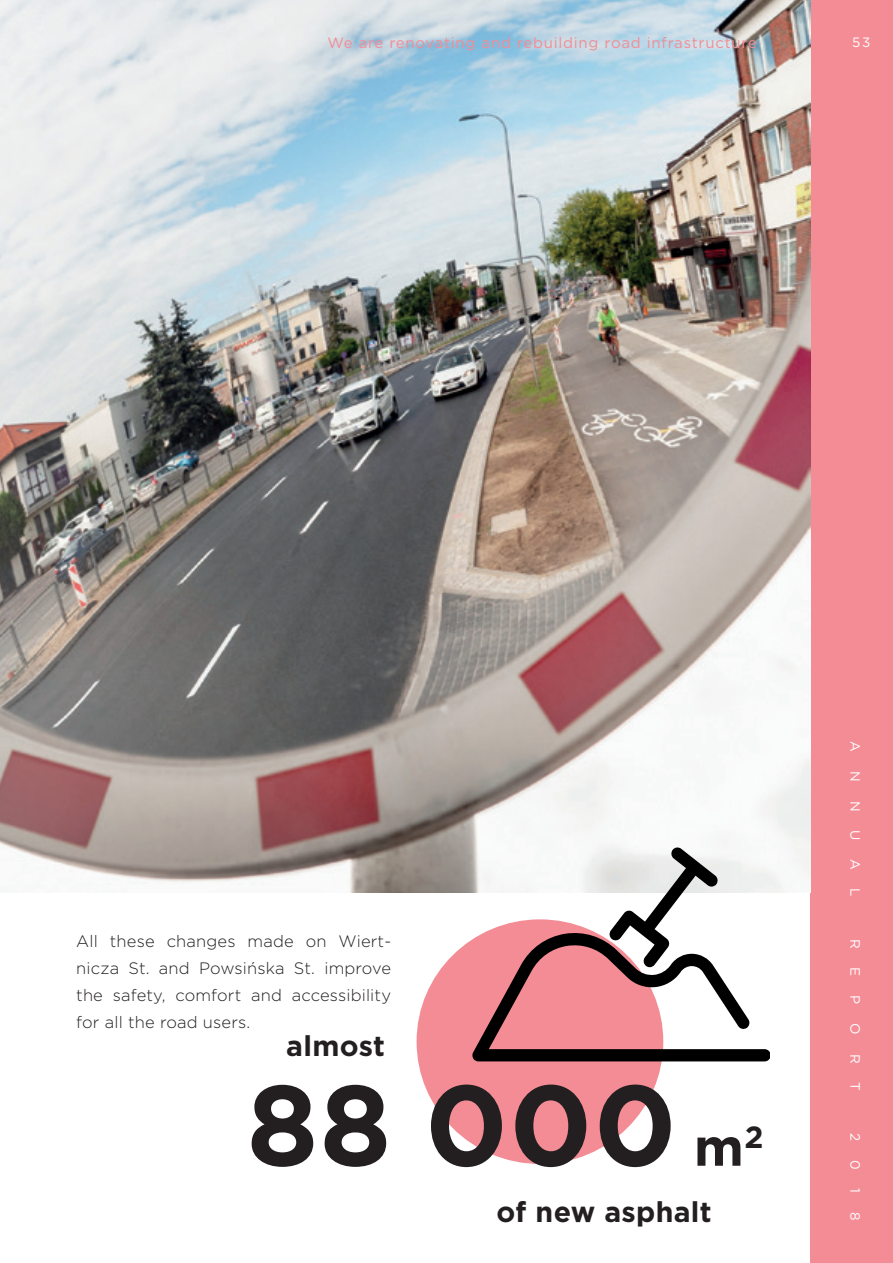
<style>
.page{position:relative;width:893px;height:1263px;background:#fff}
.page>*{position:absolute;margin:0;border:0;box-sizing:border-box;transform-origin:0 0}
.t1{font:700 114px "Gotham";color:#231f20}
.t2{font:700 28.5px "Gotham";letter-spacing:.01em;color:#231f20}
.t3{font:300 16.5px/27px "Gotham";letter-spacing:.01em;color:#231f20;text-align:justify}
.t4{font:15px "Gotham";letter-spacing:.05em;color:#f48c95}
.t5{font:13.5px "Gotham";color:#fff}
.s1{font-size:52.5px}
</style>
<div class="page">
<div style="left:810px;top:0;width:83px;height:1263px;background:#f48c95"></div>
<img style="left:0;top:0;width:810px;height:892px">
<div style="left:417px;top:919px;width:246px;height:245px;background:#f48c95;border-radius:50%"></div>
<svg style="left:472px;top:847px;width:298px;height:214px"></svg>
<p class="t4" style="left:327px;top:33px;width:431px">We are renovating and rebuilding road infrastructure</p>
<p class="t5" style="left:852px;top:34px;width:20px">53</p>
<p class="t3" style="left:76px;top:927px;width:316px">All these changes made on Wiert&shy;nicza St. and Powsińska St. improve the safety, comfort and accessibility for all the road users.</p>
<p class="t2" style="left:286px;top:1027px;width:100px">almost</p>
<p class="t1" style="left:247px;top:1050px;width:518px">88 000 <span class="s1">m</span><sup>2</sup></p>
<p class="t2" style="left:496px;top:1193px;width:217px">of new asphalt</p>
<p class="t5" style="left:864px;top:741px;width:12px;rotate:90deg">A</p>
<p class="t5" style="left:864px;top:771px;width:12px;rotate:90deg">N</p>
<p class="t5" style="left:864px;top:800px;width:12px;rotate:90deg">N</p>
<p class="t5" style="left:864px;top:830px;width:12px;rotate:90deg">U</p>
<p class="t5" style="left:864px;top:859px;width:12px;rotate:90deg">A</p>
<p class="t5" style="left:864px;top:888px;width:10px;rotate:90deg">L</p>
<p class="t5" style="left:864px;top:939px;width:11px;rotate:90deg">R</p>
<p class="t5" style="left:864px;top:967px;width:11px;rotate:90deg">E</p>
<p class="t5" style="left:864px;top:995px;width:11px;rotate:90deg">P</p>
<p class="t5" style="left:864px;top:1023px;width:13px;rotate:90deg">O</p>
<p class="t5" style="left:864px;top:1053px;width:11px;rotate:90deg">R</p>
<p class="t5" style="left:864px;top:1082px;width:10px;rotate:90deg">T</p>
<p class="t5" style="left:864px;top:1133px;width:10px;rotate:90deg">2</p>
<p class="t5" style="left:864px;top:1160px;width:11px;rotate:90deg">0</p>
<p class="t5" style="left:864px;top:1188px;width:6px;rotate:90deg">1</p>
<p class="t5" style="left:864px;top:1212px;width:10px;rotate:90deg">8</p>
</div>
